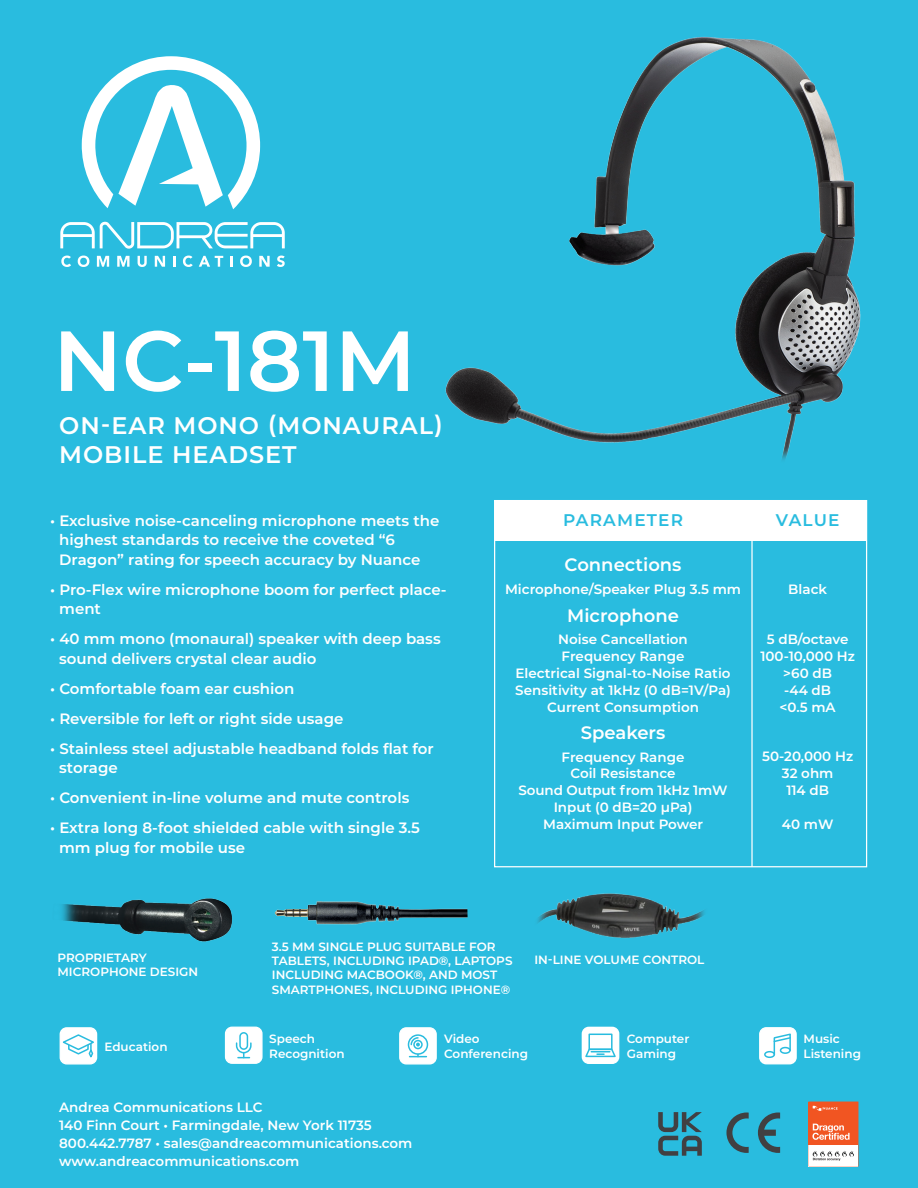
<style>
.page{position:relative;width:918px;height:1188px;background:#29bcdf}
.page>*{position:absolute;margin:0;border:0;box-sizing:border-box;transform-origin:0 0}
.t1{font:600 85.05px "Montserrat";color:#fff}
.t2{font:600 24px/28.8px "Montserrat";letter-spacing:.04em;color:#fff}
.t3{font:600 18px "Montserrat";color:#fff}
.t4{font:600 16.95px "Montserrat";letter-spacing:.07em;color:#29bcdf}
.t5{font:600 15px/19.5px "Montserrat";color:#fff}
.t6{font:600 13.5px/16.8px "Montserrat";color:#fff;text-align:center}
.t7{font:600 12px/14.4px "Montserrat";color:#fff}
</style>
<div class="page">
<hr style="left:751px;top:501px;width:2px;height:366px;background:#fff">
<div style="left:495px;top:500px;width:372px;height:41px;background:#fff"></div>
<svg style="left:61px;top:256px;width:10px;height:11px"></svg>
<svg style="left:78px;top:256px;width:11px;height:11px"></svg>
<svg style="left:97px;top:256px;width:12px;height:11px"></svg>
<svg style="left:117px;top:256px;width:13px;height:11px"></svg>
<svg style="left:138px;top:256px;width:9px;height:11px"></svg>
<svg style="left:155px;top:256px;width:10px;height:11px"></svg>
<svg style="left:173px;top:256px;width:2px;height:11px"></svg>
<svg style="left:183px;top:256px;width:10px;height:11px"></svg>
<svg style="left:199px;top:256px;width:24px;height:11px"></svg>
<svg style="left:230px;top:256px;width:3px;height:11px"></svg>
<svg style="left:240px;top:256px;width:12px;height:11px"></svg>
<svg style="left:259px;top:256px;width:11px;height:11px"></svg>
<svg style="left:277px;top:256px;width:8px;height:11px"></svg>
<svg style="left:60px;top:222px;width:225px;height:27px"></svg>
<svg style="left:81px;top:56px;width:180px;height:153px"></svg>
<div style="left:400px;top:1028px;width:36px;height:36px;background:#fff;border-radius:6px"></div>
<div style="left:399px;top:1027px;width:38px;height:38px;border:1px solid #fff;border-radius:6px"></div>
<div style="left:408px;top:1034px;width:20px;height:21px;border:2px solid #29bcdf;border-radius:50%"></div>
<div style="left:413px;top:1040px;width:10px;height:9px;border:2px solid #29bcdf;border-radius:50%"></div>
<svg style="left:410px;top:1054px;width:16px;height:3px"></svg>
<svg style="left:410px;top:1036px;width:10px;height:11px"></svg>
<div style="left:760px;top:1028px;width:36px;height:36px;background:#fff;border-radius:6px"></div>
<div style="left:759px;top:1027px;width:38px;height:37px;border:1px solid #fff;border-radius:6px"></div>
<div style="left:764px;top:1051px;width:11px;height:7px;border:2px solid #29bcdf;border-radius:50%"></div>
<svg style="left:773px;top:1033px;width:18px;height:23px"></svg>
<div style="left:60px;top:1028px;width:37px;height:36px;background:#fff;border-radius:6px"></div>
<div style="left:60px;top:1027px;width:37px;height:38px;border:1px solid #fff;border-radius:6px"></div>
<svg style="left:60px;top:1033px;width:37px;height:27px"></svg>
<div style="left:226px;top:1027px;width:36px;height:36px;background:#fff;border-radius:6px"></div>
<div style="left:225px;top:1027px;width:38px;height:37px;border:1px solid #fff;border-radius:6px"></div>
<div style="left:239px;top:1032px;width:9px;height:18px;border:2px solid #29bcdf;border-radius:4px"></div>
<svg style="left:235px;top:1042px;width:17px;height:16px"></svg>
<div style="left:582px;top:1027px;width:37px;height:36px;background:#fff;border-radius:6px"></div>
<div style="left:582px;top:1027px;width:37px;height:37px;border:1px solid #fff;border-radius:6px"></div>
<div style="left:588px;top:1034px;width:25px;height:16px;border:2px solid #29bcdf"></div>
<svg style="left:585px;top:1047px;width:31px;height:11px"></svg>
<img style="left:274px;top:901px;width:194px;height:24px">
<img style="left:445px;top:36px;width:423px;height:475px">
<img style="left:537px;top:893px;width:168px;height:46px">
<img style="left:62px;top:898px;width:171px;height:44px">
<svg style="left:726px;top:1113px;width:23px;height:40px"></svg>
<svg style="left:758px;top:1113px;width:22px;height:40px"></svg>
<svg style="left:808px;top:1102px;width:50px;height:64px;background:#f09375"></svg>
<svg style="left:658px;top:1112px;width:44px;height:44px"></svg>
<h1 class="t1" style="left:53px;top:300px;width:364px">NC-181M</h1>
<h2 class="t2" style="left:59px;top:410px;width:385px">ON-EAR MONO (MONAURAL)<br>MOBILE HEADSET</h2>
<p class="t5" style="left:59px;top:510px;width:382px;text-indent:-9px">• Exclusive noise-canceling microphone meets the highest standards to receive the coveted “6<br>Dragon” rating for speech accuracy by Nuance</p>
<p class="t5" style="left:59px;top:579px;width:389px;text-indent:-9px">• Pro-Flex wire microphone boom for perfect place&shy;ment</p>
<p class="t5" style="left:59px;top:628px;width:383px;text-indent:-9px">• 40 mm mono (monaural) speaker with deep bass sound delivers crystal clear audio</p>
<p class="t5" style="left:50px;top:678px;width:246px">• Comfortable foam ear cushion</p>
<p class="t5" style="left:50px;top:708px;width:295px">• Reversible for left or right side usage</p>
<p class="t5" style="left:59px;top:738px;width:376px;text-indent:-9px">• Stainless steel adjustable headband folds flat for storage</p>
<p class="t5" style="left:50px;top:787px;width:361px">• Convenient in-line volume and mute controls</p>
<p class="t5" style="left:59px;top:817px;width:362px;text-indent:-9px">• Extra long 8-foot shielded cable with single 3.5 mm plug for mobile use</p>
<p class="t4" style="left:563px;top:508px;width:121px">PARAMETER</p>
<p class="t4" style="left:776px;top:508px;width:65px">VALUE</p>
<p class="t3" style="left:565px;top:552px;width:118px">Connections</p>
<p class="t6" style="left:505px;top:580px;width:238px">Microphone/Speaker Plug 3.5 mm</p>
<p class="t3" style="left:567px;top:603px;width:113px">Microphone</p>
<p class="t6" style="left:515px;top:630px;width:217px">Noise Cancellation<br>Frequency Range<br>Electrical Signal-to-Noise Ratio<br>Sensitivity at 1kHz (0 dB=1V/Pa)<br>Current Consumption</p>
<p class="t3" style="left:581px;top:720px;width:86px">Speakers</p>
<p class="t6" style="left:519px;top:748px;width:210px">Frequency Range<br>Coil Resistance<br>Sound Output from 1kHz 1mW<br>Input (0 dB=20 µPa)<br>Maximum Input Power</p>
<p class="t6" style="left:788px;top:580px;width:40px">Black</p>
<p class="t6" style="left:760px;top:630px;width:96px">5 dB/octave<br>100-10,000 Hz &gt;60 dB<br>-44 dB<br>&lt;0.5 mA</p>
<p class="t6" style="left:762px;top:748px;width:93px">50-20,000 Hz<br>32 ohm<br>114 dB</p>
<p class="t6" style="left:782px;top:815px;width:53px">40 mW</p>
<p class="t7" style="left:272px;top:939px;width:242px">3.5 MM SINGLE PLUG SUITABLE FOR<br>TABLETS, INCLUDING IPAD®, LAPTOPS<br>INCLUDING MACBOOK®, AND MOST<br>SMARTPHONES, INCLUDING IPHONE®</p>
<p class="t7" style="left:58px;top:950px;width:91px">PROPRIETARY</p>
<p class="t7" style="left:534px;top:952px;width:172px">IN-LINE VOLUME CONTROL</p>
<p class="t7" style="left:58px;top:964px;width:142px">MICROPHONE DESIGN</p>
<p class="t7" style="left:444px;top:1031px;width:85px">Video<br>Conferencing</p>
<p class="t7" style="left:804px;top:1031px;width:59px">Music<br>Listening</p>
<p class="t7" style="left:104px;top:1039px;width:65px">Education</p>
<p class="t7" style="left:269px;top:1031px;width:77px">Speech<br>Recognition</p>
<p class="t7" style="left:627px;top:1031px;width:64px">Computer<br>Gaming</p>
<p class="t6" style="left:59px;top:1097px;width:355px;line-height:18px;text-align:left">Andrea Communications LLC<br>140 Finn Court • Farmingdale, New York 11735<br>800.442.7787 • sales@andreacommunications.com www.andreacommunications.com</p>
</div>
